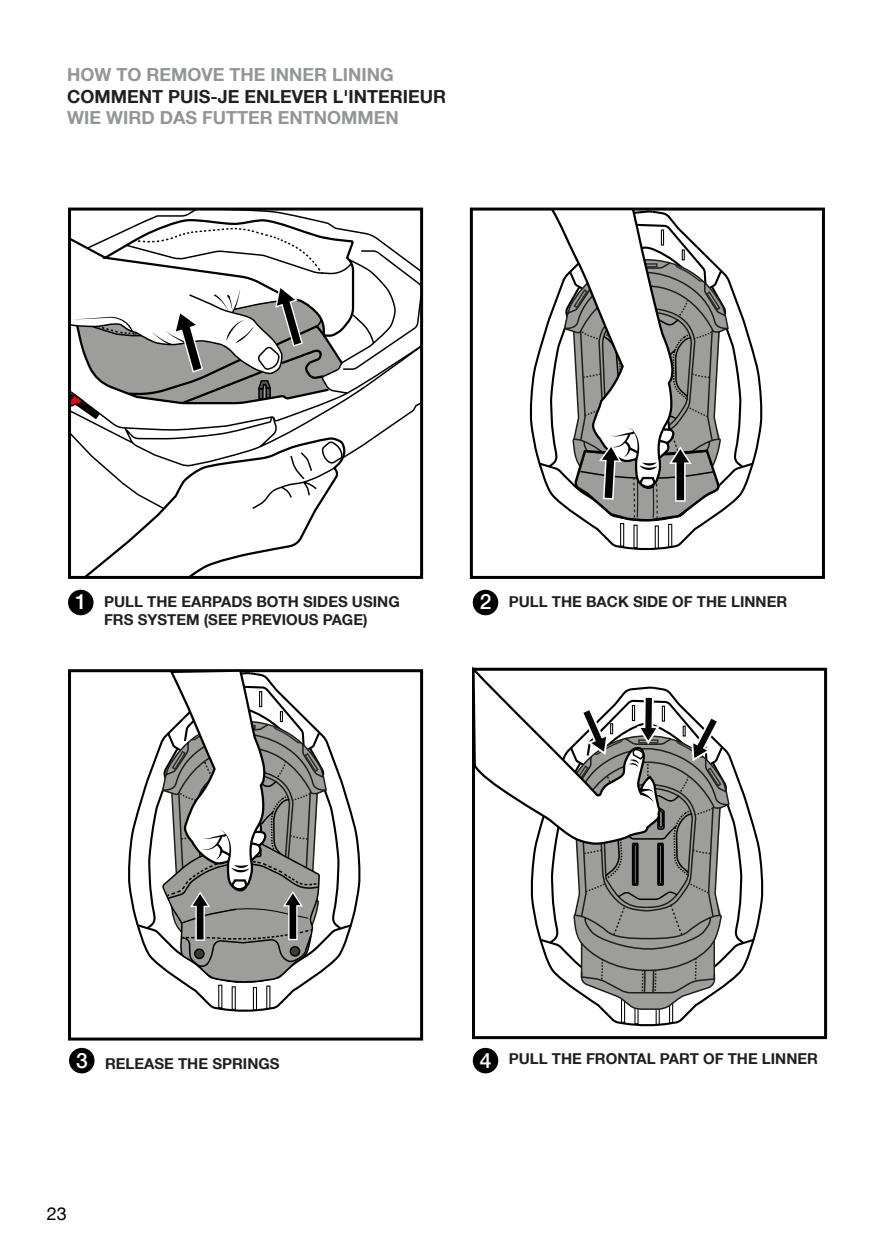
<style>
.page{position:relative;width:893px;height:1259px;background:#fff}
.page>*{position:absolute;margin:0;border:0;box-sizing:border-box;transform-origin:0 0}
.t1{font:500 21px "Helvetica Neue LT Com";color:#fff}
.t2{font:700 18px "Helvetica Neue LT Com";color:#939598}
.t3{font:700 18px "Helvetica Neue LT Com";color:#231f20}
.t4{font:18px "Helvetica Neue LT Com";color:#000}
.t5{font:700 15px/18px "Helvetica Neue LT Com";color:#231f20}
.s1{font-weight:500;font-size:21px;color:#fff}
</style>
<div class="page">
<div style="left:68px;top:590px;width:26px;height:25px;background:#000;border-radius:50%"></div>
<div style="left:472px;top:668px;width:355px;height:371px;border:3px solid #000"></div>
<svg style="left:601px;top:832px;width:163px;height:195px"></svg>
<div style="left:621px;top:999px;width:4px;height:23px;border:1px solid #000"></div>
<div style="left:669px;top:1000px;width:4px;height:23px;border:1px solid #000"></div>
<div style="left:656px;top:1001px;width:4px;height:24px;border:1px solid #000"></div>
<svg style="left:472px;top:666px;width:284px;height:344px"></svg>
<div style="left:473px;top:590px;width:25px;height:25px;background:#000;border-radius:50%"></div>
<div style="left:69px;top:1048px;width:26px;height:25px;background:#000;border-radius:50%"></div>
<div style="left:473px;top:1048px;width:25px;height:25px;background:#000;border-radius:50%"></div>
<div style="left:470px;top:207px;width:355px;height:372px;border:3px solid #000"></div>
<svg style="left:527px;top:207px;width:236px;height:344px"></svg>
<div style="left:620px;top:523px;width:4px;height:23px;border:1px solid #000"></div>
<div style="left:668px;top:524px;width:4px;height:23px;border:1px solid #000"></div>
<div style="left:655px;top:525px;width:4px;height:24px;border:1px solid #000"></div>
<svg style="left:537px;top:207px;width:218px;height:316px"></svg>
<div style="left:68px;top:669px;width:355px;height:371px;border:3px solid #000"></div>
<svg style="left:126px;top:671px;width:235px;height:248px"></svg>
<svg style="left:135px;top:669px;width:219px;height:343px"></svg>
<svg style="left:70px;top:209px;width:352px;height:34px"></svg>
<svg style="left:376px;top:243px;width:46px;height:74px"></svg>
<svg style="left:376px;top:345px;width:46px;height:165px"></svg>
<svg style="left:68px;top:216px;width:308px;height:361px"></svg>
<p class="t2" style="left:67px;top:63px;width:328px">HOW TO REMOVE THE INNER LINING</p>
<p class="t3" style="left:67px;top:85px;width:380px">COMMENT PUIS-JE ENLEVER L'INTERIEUR</p>
<p class="t2" style="left:67px;top:106px;width:333px">WIE WIRD DAS FUTTER ENTNOMMEN</p>
<h1 class="t1" style="left:75px;top:589px;width:13px">1</h1>
<p class="t5" style="left:480px;top:592px;width:309px"><span class="s1">2</span> PULL THE BACK SIDE OF THE LINNER</p>
<p class="t5" style="left:104px;top:592px;width:297px">PULL THE EARPADS BOTH SIDES USING<br>FRS SYSTEM (SEE PREVIOUS PAGE)</p>
<p class="t5" style="left:76px;top:1054px;width:205px"><span class="s1">3</span> RELEASE THE SPRINGS</p>
<p class="t5" style="left:480px;top:1049px;width:340px"><span class="s1">4</span> PULL THE FRONTAL PART OF THE LINNER</p>
<p class="t4" style="left:47px;top:1202px;width:22px">23</p>
</div>
